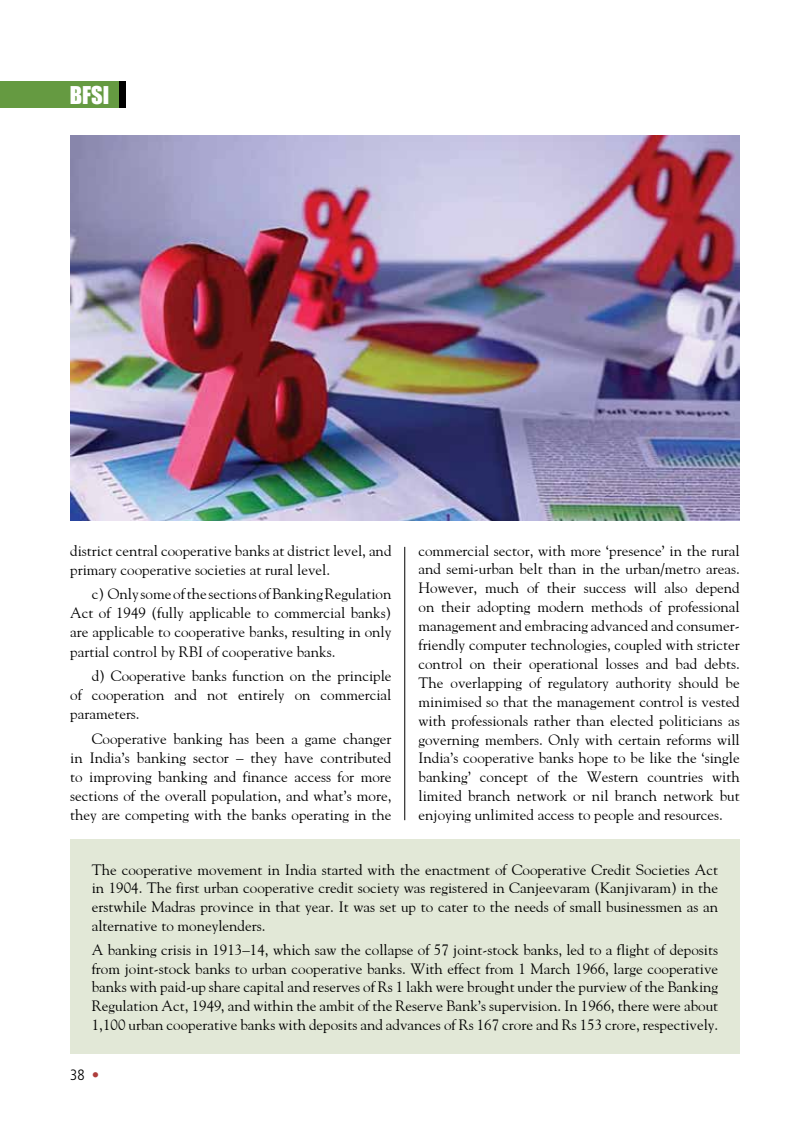
<style>
.page{position:relative;width:810px;height:1134px;background:#fff}
.page>*{position:absolute;margin:0;border:0;box-sizing:border-box;transform-origin:0 0}
.t1{font:22.5px "Impact";color:#fff}
.t2{font:15px/18.9px "Gaudiya";color:#000;text-align:justify}
.t3{font:300 condensed 15px "Frutiger";color:#000}
.s1{color:#ae3d3c}
</style>
<div class="page">
<hr style="left:404px;top:547px;width:1px;height:273px;background:#000">
<img style="left:70px;top:135px;width:670px;height:385px">
<div style="left:70px;top:839px;width:670px;height:215px;background:#e2e8d7"></div>
<div style="left:0;top:81px;width:122px;height:27px;background:#659a41"></div>
<div style="left:119px;top:81px;width:7px;height:27px;background:#000"></div>
<h1 class="t1" style="left:70px;top:78px;width:41px">BFSI</h1>
<p class="t2" style="left:70px;top:541px;width:323px">district central cooperative banks at district level, and primary cooperative societies at rural level.</p>
<p class="t2" style="left:70px;top:584px;width:323px;text-indent:22px">c) Only some of the sections of Banking Regulation Act of 1949 (fully applicable to commercial banks) are applicable to cooperative banks, resulting in only partial control by RBI of cooperative banks.</p>
<p class="t2" style="left:70px;top:666px;width:323px;text-indent:22px">d) Cooperative banks function on the principle of cooperation and not entirely on commercial parameters.</p>
<p class="t2" style="left:70px;top:729px;width:323px;text-indent:22px">Cooperative banking has been a game changer in India’s banking sector – they have contributed to improving banking and finance access for more sections of the overall population, and what’s more, they are competing with the banks operating in the</p>
<p class="t2" style="left:418px;top:541px;width:323px">commercial sector, with more ‘presence’ in the rural and semi-urban belt than in the urban/metro areas.<br>However, much of their success will also depend on their adopting modern methods of professional management and embracing advanced and consumer&shy;friendly computer technologies, coupled with stricter control on their operational losses and bad debts.<br>The overlapping of regulatory authority should be minimised so that the management control is vested with professionals rather than elected politicians as governing members. Only with certain reforms will India’s cooperative banks hope to be like the ‘single banking’ concept of the Western countries with limited branch network or nil branch network but enjoying unlimited access to people and resources.</p>
<p class="t2" style="left:92px;top:860px;width:628px">The cooperative movement in India started with the enactment of Cooperative Credit Societies Act in 1904. The first urban cooperative credit society was registered in Canjeevaram (Kanjivaram) in the erstwhile Madras province in that year. It was set up to cater to the needs of small businessmen as an alternative to moneylenders.</p>
<p class="t2" style="left:92px;top:940px;width:628px">A banking crisis in 1913–14, which saw the collapse of 57 joint-stock banks, led to a flight of deposits from joint-stock banks to urban cooperative banks. With effect from 1 March 1966, large cooperative banks with paid-up share capital and reserves of Rs 1 lakh were brought under the purview of the Banking Regulation Act, 1949, and within the ambit of the Reserve Bank’s supervision. In 1966, there were about 1,100 urban cooperative banks with deposits and advances of Rs 167 crore and Rs 153 crore, respectively.</p>
<p class="t3" style="left:70px;top:1066px;width:31px">38 <span class="s1">•</span></p>
</div>
